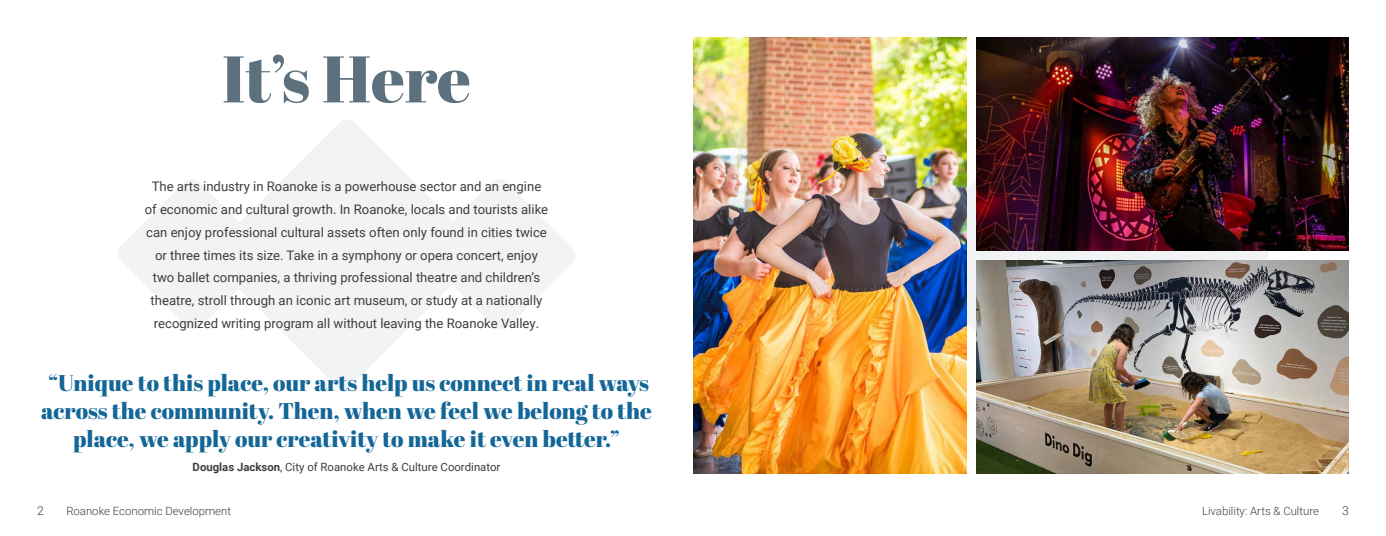
<style>
.page{position:relative;width:1386px;height:536px;background:#fff}
.page>*{position:absolute;margin:0;border:0;box-sizing:border-box;transform-origin:0 0}
.Body_Text{font:65.62px "Abril Fatface";color:#5c717d}
.Body_Text_2{font:22.75px/28px "Abril Fatface";color:#146697;text-align:center}
.Body_Text_2-2{font:13.12px/22.8px "Roboto";color:#3e3e3f;text-align:center}
.t1{font:300 12.25px "Roboto";color:#3e3e3f}
.Body_Text_2-3{font:11.38px "Roboto";color:#3e3e3f}
.t2{font:300 11.38px "Roboto";color:#3e3e3f}
.s1{font-weight:700}
</style>
<div class="page">
<svg style="left:118px;top:179px;width:91px;height:150px"></svg>
<svg style="left:481px;top:179px;width:94px;height:150px"></svg>
<svg style="left:209px;top:120px;width:272px;height:269px;fill:#f2f3f4"></svg>
<svg style="left:1174px;top:250px;width:95px;height:10px"></svg>
<svg style="left:967px;top:180px;width:207px;height:152px;fill:#f2f3f4"></svg>
<img style="left:693px;top:37px;width:274px;height:436px">
<img style="left:976px;top:37px;width:373px;height:213px">
<img style="left:976px;top:260px;width:373px;height:213px">
<p class="Body_Text" style="left:222px;top:33px;width:250px">It’s Here</p>
<p class="Body_Text_2-2" style="left:145px;top:175px;width:405px">The arts industry in Roanoke is a powerhouse sector and an engine of economic and cultural growth. In Roanoke, locals and tourists alike can enjoy professional cultural assets often only found in cities twice or three times its size. Take in a symphony or opera concert, enjoy two ballet companies, a thriving professional theatre and children’s theatre, stroll through an iconic art museum, or study at a nationally recognized writing program all without leaving the Roanoke Valley.</p>
<p class="Body_Text_2" style="left:41px;top:368px;width:612px">“Unique to this place, our arts help us connect in real ways across the community. Then, when we feel we belong to the place, we apply our creativity to make it even better.”</p>
<p class="Body_Text_2-3" style="left:193px;top:459px;width:309px"><span class="s1">Douglas Jackson</span>, City of Roanoke Arts &amp; Culture Coordinator</p>
<p class="t1" style="left:37px;top:502px;width:8px">2</p>
<p class="t2" style="left:66px;top:502px;width:166px">Roanoke Economic Development</p>
<p class="t2" style="left:1202px;top:502px;width:119px">Livability: Arts &amp; Culture</p>
<p class="t1" style="left:1342px;top:502px;width:8px">3</p>
</div>
